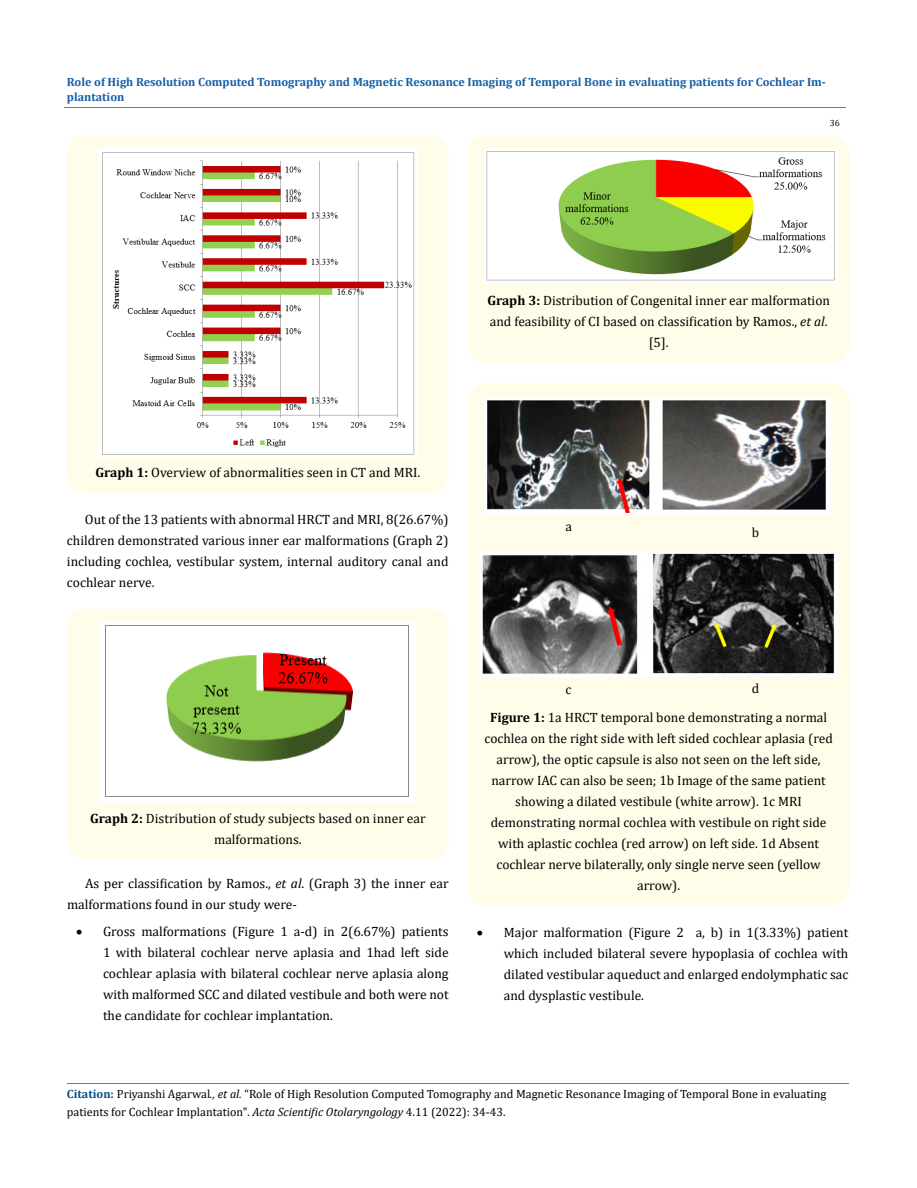
<style>
.page{position:relative;width:917px;height:1188px;background:#fff}
.page>*{position:absolute;margin:0;border:0;box-sizing:border-box;transform-origin:0 0}
.t1{font:13.5px/21px "Cambria";color:#000;text-align:justify}
.t2{font:12px/18px "Cambria";color:#000}
.t3{font:700 12px/15px "Cambria";color:#1560a6}
.t4{font:9px "Cambria";color:#000}
.s1{font-weight:700}
.s2{font-style:italic}
.s3{font-weight:700;color:#035089}
</style>
<div class="page">
<div style="left:67px;top:135px;width:381px;height:358px;background:#fffde9;border-radius:18px"></div>
<img style="left:98px;top:148px;width:319px;height:309px">
<div style="left:67px;top:609px;width:381px;height:250px;background:#fffde9;border-radius:18px"></div>
<img style="left:100px;top:622px;width:315px;height:180px">
<div style="left:468px;top:135px;width:381px;height:228px;background:#fffde9;border-radius:18px"></div>
<img style="left:484px;top:149px;width:353px;height:135px">
<div style="left:468px;top:383px;width:381px;height:523px;background:#fffde9;border-radius:18px"></div>
<img style="left:484px;top:398px;width:346px;height:117px">
<img style="left:479px;top:552px;width:358px;height:125px">
<hr style="left:64px;top:108px;width:781px;height:1px;background:#e05d1a">
<hr style="left:67px;top:1083px;width:781px;height:1px;background:#e05d1a">
<p class="t3" style="left:67px;top:74px;width:760px">Role of High Resolution Computed Tomography and Magnetic Resonance Imaging of Temporal Bone in evaluating patients for Cochlear Im&shy;plantation</p>
<p class="t4" style="left:829px;top:118px;width:11px">36</p>
<p class="t1" style="left:487px;top:290px;width:344px;text-align:center"><span class="s1">Graph 3:</span> Distribution of Congenital inner ear malformation and feasibility of CI based on classification by Ramos., <span class="s2">et al</span>. [5].</p>
<p class="t1" style="left:95px;top:462px;width:326px"><span class="s1">Graph 1:</span> Overview of abnormalities seen in CT and MRI.</p>
<p class="t1" style="left:67px;top:509px;width:383px;text-indent:18px">Out of the 13 patients with abnormal HRCT and MRI, 8(26.67%) children demonstrated various inner ear malformations (Graph 2) including cochlea, vestibular system, internal auditory canal and cochlear nerve.</p>
<p class="t1" style="left:565px;top:516px;width:8px">a</p>
<p class="t1" style="left:752px;top:521px;width:9px">b</p>
<p class="t1" style="left:90px;top:808px;width:337px;text-align:center"><span class="s1">Graph 2:</span> Distribution of study subjects based on inner ear malformations.</p>
<p class="t1" style="left:67px;top:873px;width:383px;text-indent:18px">As per classification by Ramos., <span class="s2">et al</span>. (Graph 3) the inner ear malformations found in our study were-</p>
<p class="t1" style="left:103px;top:921px;width:347px;text-indent:-27px">• Gross malformations (Figure 1 a-d) in 2(6.67%) patients 1 with bilateral cochlear nerve aplasia and 1had left side cochlear aplasia with bilateral cochlear nerve aplasia along with malformed SCC and dilated vestibule and both were not the candidate for cochlear implantation.</p>
<p class="t1" style="left:565px;top:679px;width:7px">c</p>
<p class="t1" style="left:752px;top:678px;width:9px">d</p>
<p class="t1" style="left:484px;top:706px;width:350px;text-align:center"><span class="s1">Figure 1:</span> 1a HRCT temporal bone demonstrating a normal cochlea on the right side with left sided cochlear aplasia (red arrow), the optic capsule is also not seen on the left side, narrow IAC can also be seen; 1b Image of the same patient showing a dilated vestibule (white arrow). 1c MRI demonstrating normal cochlea with vestibule on right side with aplastic cochlea (red arrow) on left side. 1d Absent cochlear nerve bilaterally, only single nerve seen (yellow arrow).</p>
<p class="t1" style="left:504px;top:922px;width:346px;text-indent:-27px">• Major malformation (Figure 2 a, b) in 1(3.33%) patient which included bilateral severe hypoplasia of cochlea with dilated vestibular aqueduct and enlarged endolymphatic sac and dysplastic vestibule.</p>
<p class="t2" style="left:67px;top:1085px;width:761px"><span class="s3">Citation:</span> Priyanshi Agarwal<span class="s2">., et al.</span> “Role of High Resolution Computed Tomography and Magnetic Resonance Imaging of Temporal Bone in evaluating patients for Cochlear Implantation". <span class="s2">Acta Scientific Otolaryngology</span> 4.11 (2022): 34-43.</p>
</div>
